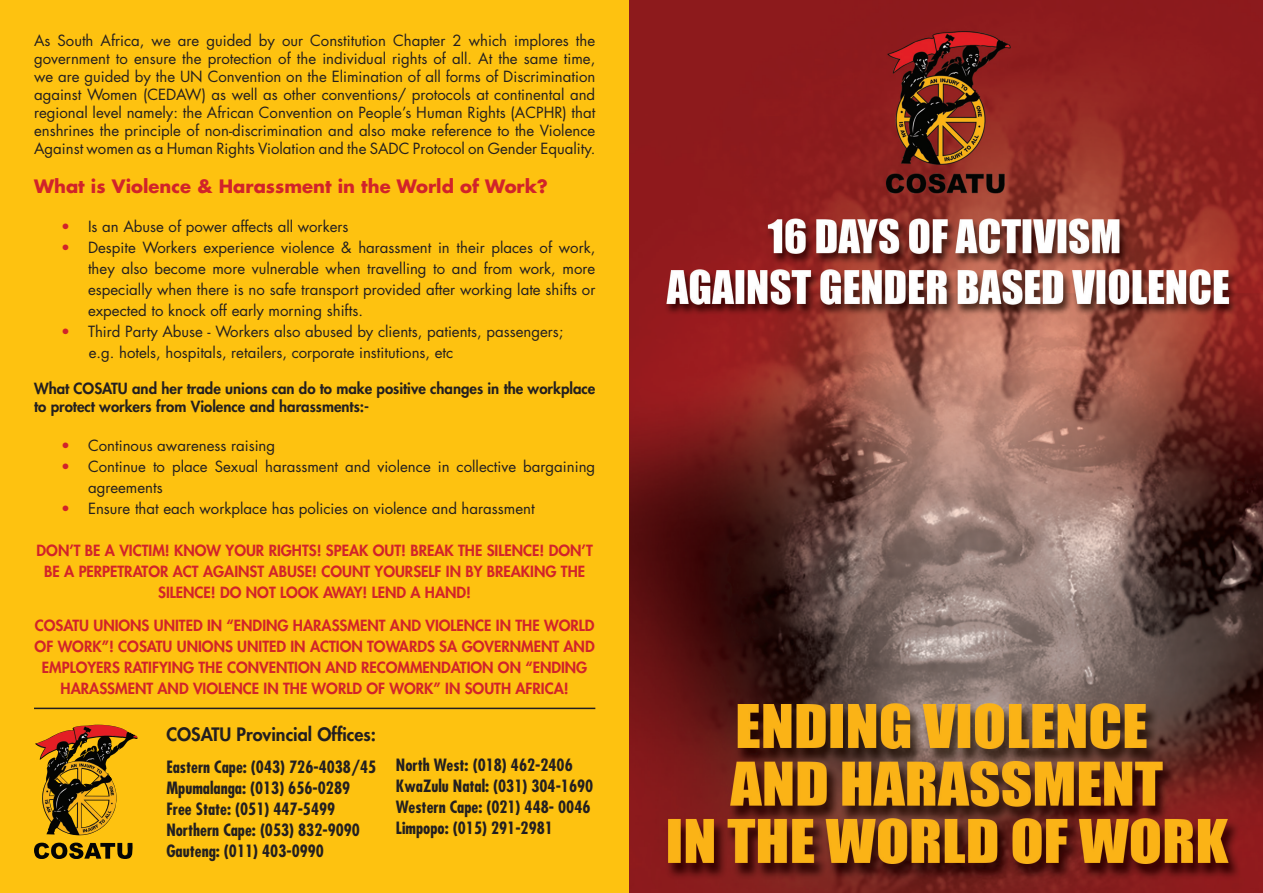
<style>
.page{position:relative;width:1263px;height:893px;background:#fff}
.page>*{position:absolute;margin:0;border:0;box-sizing:border-box;transform-origin:0 0}
.t1{font:700 18px "Futura";color:#d1232a}
.t2{font:800 18px "Futura";color:#231f20}
.t3{font:700 condensed 16.5px "Futura";color:#231f20}
.t4{font:15px/18px "Futura";color:#231f20;text-align:justify}
.t5{font:800 15px/21px "Futura";color:#d1232a;text-align:center}
.t6{font:800 15px/18px "Futura";color:#231f20}
.s1{color:#d1232a}
</style>
<div class="page">
<div style="left:0;top:0;width:629px;height:893px;background:#fec210"></div>
<img style="left:629px;top:0;width:634px;height:893px">
<img style="left:35px;top:725px;width:102px;height:111px">
<hr style="left:34px;top:708px;width:561px;height:1px;background:#231f20">
<p class="t4" style="left:34px;top:31px;width:563px">As South Africa, we are guided by our Constitution Chapter 2 which implores the government to ensure the protection of the individual rights of all. At the same time, we are guided by the UN Convention on the Elimination of all forms of Discrimination against Women (CEDAW) as well as other conventions/ protocols at continental and regional level namely: the African Convention on People’s Human Rights (ACPHR) that enshrines the principle of non-discrimination and also make reference to the Violence Against women as a Human Rights Violation and the SADC Protocol on Gender Equality.</p>
<p class="t1" style="left:34px;top:174px;width:515px">What is Violence &amp; Harassment in the World of Work?</p>
<p class="t4" style="left:61px;top:218px;width:289px"><span class="s1">•</span> Is an Abuse of power affects all workers</p>
<p class="t4" style="left:88px;top:237px;width:509px;line-height:21px;text-indent:-27px"><span class="s1">•</span> Despite Workers experience violence &amp; harassment in their places of work, they also become more vulnerable when travelling to and from work, more especially when there is no safe transport provided after working late shifts or expected to knock off early morning shifts.</p>
<p class="t4" style="left:61px;top:323px;width:504px"><span class="s1">•</span> Third Party Abuse - Workers also abused by clients, patients, passengers;</p>
<p class="t4" style="left:89px;top:344px;width:366px">e.g. hotels, hospitals, retailers, corporate institutions, etc</p>
<p class="t6" style="left:34px;top:380px;width:563px">What COSATU and her trade unions can do to make positive changes in the workplace to protect workers from Violence and harassments:-</p>
<p class="t4" style="left:61px;top:437px;width:216px"><span class="s1">•</span> Continous awareness raising</p>
<p class="t4" style="left:88px;top:456px;width:509px;line-height:21px;text-indent:-27px"><span class="s1">•</span> Continue to place Sexual harassment and violence in collective bargaining agreements</p>
<p class="t4" style="left:61px;top:500px;width:475px"><span class="s1">•</span> Ensure that each workplace has policies on violence and harassment</p>
<p class="t5" style="left:37px;top:540px;width:558px">DON’T BE A VICTIM! KNOW YOUR RIGHTS! SPEAK OUT! BREAK THE SILENCE! DON’T<br>BE A PERPETRATOR ACT AGAINST ABUSE! COUNT YOURSELF IN BY BREAKING THE<br>SILENCE! DO NOT LOOK AWAY! LEND A HAND!</p>
<p class="t5" style="left:35px;top:615px;width:561px">COSATU UNIONS UNITED IN “ENDING HARASSMENT AND VIOLENCE IN THE WORLD OF WORK”! COSATU UNIONS UNITED IN ACTION TOWARDS SA GOVERNMENT AND EMPLOYERS RATIFYING THE CONVENTION AND RECOMMENDATION ON “ENDING HARASSMENT AND VIOLENCE IN THE WORLD OF WORK” IN SOUTH AFRICA!</p>
<p class="t2" style="left:166px;top:722px;width:211px">COSATU Provincial Offices:</p>
<p class="t3" style="left:166px;top:756px;width:211px">Eastern Cape: (043) 726-4038/45</p>
<p class="t3" style="left:166px;top:777px;width:185px">Mpumalanga: (013) 656-0289</p>
<p class="t3" style="left:166px;top:798px;width:170px">Free State: (051) 447-5499</p>
<p class="t3" style="left:166px;top:819px;width:195px">Northern Cape: (053) 832-9090</p>
<p class="t3" style="left:166px;top:840px;width:159px">Gauteng: (011) 403-0990</p>
<p class="t3" style="left:396px;top:754px;width:178px">North West: (018) 462-2406</p>
<p class="t3" style="left:396px;top:775px;width:199px">KwaZulu Natal: (031) 304-1690</p>
<p class="t3" style="left:396px;top:796px;width:196px">Western Cape: (021) 448- 0046</p>
<p class="t3" style="left:396px;top:817px;width:158px">Limpopo: (015) 291-2981</p>
</div>
